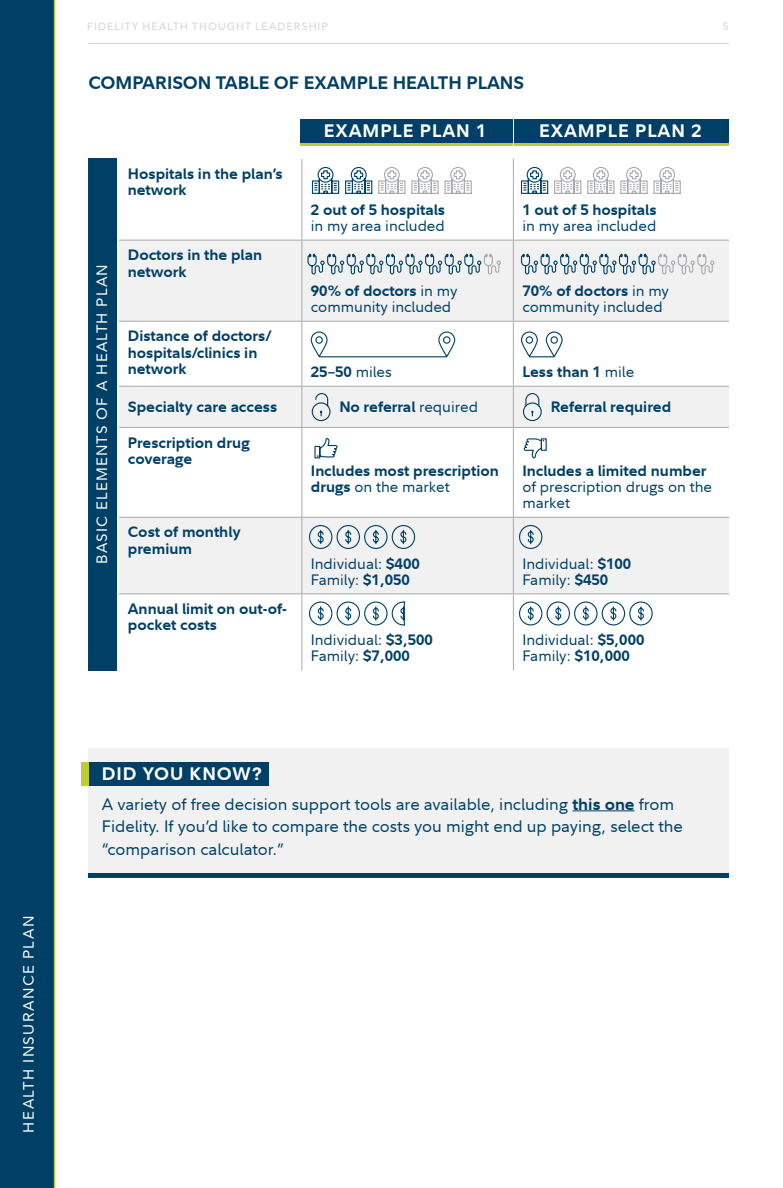
<style>
.page{position:relative;width:783px;height:1188px;background:#fff}
.page>*{position:absolute;margin:0;border:0;box-sizing:border-box;transform-origin:0 0}
.t1{font:700 18px "Fidelity Sans";letter-spacing:.05em;color:#fff}
.t2{font:700 18px "Fidelity Sans";color:#004066}
.t3{font:16.5px/22.5px "Fidelity Sans";color:#004066}
.t4{font:700 15px/16.2px "Fidelity Sans";color:#004066}
.t5{font:15px/16.2px "Fidelity Sans";color:#004066}
.t6{font:15px "Fidelity Sans";letter-spacing:.075em;color:#fff}
.t7{font:15px "Fidelity Sans";letter-spacing:.095em;color:#fff}
.t8{font:10.5px "Fidelity Sans";letter-spacing:.105em;color:#d1d3d4}
.s1{font-weight:700}
.s2{font-weight:400}
</style>
<div class="page">
<div style="left:0;top:0;width:54px;height:1188px;background:#004066"></div>
<hr style="left:88px;top:43px;width:641px;height:1px;background:#d1d3d4">
<div style="left:300px;top:122px;width:213px;height:24px;background:#c1cc30"></div>
<div style="left:514px;top:122px;width:215px;height:24px;background:#c1cc30"></div>
<svg style="left:119px;top:241px;width:610px;height:353px;fill:#f1f1f2"></svg>
<hr style="left:302px;top:159px;width:1px;height:81px;background:#a7a9ac">
<hr style="left:513px;top:159px;width:1px;height:81px;background:#a7a9ac">
<hr style="left:119px;top:240px;width:183px;height:1px;background:#a7a9ac">
<hr style="left:302px;top:240px;width:211px;height:1px;background:#a7a9ac">
<hr style="left:302px;top:241px;width:1px;height:80px;background:#a7a9ac">
<hr style="left:513px;top:240px;width:216px;height:1px;background:#a7a9ac">
<hr style="left:513px;top:241px;width:1px;height:80px;background:#a7a9ac">
<hr style="left:119px;top:321px;width:183px;height:1px;background:#a7a9ac">
<hr style="left:302px;top:321px;width:211px;height:1px;background:#a7a9ac">
<hr style="left:302px;top:322px;width:1px;height:64px;background:#a7a9ac">
<hr style="left:513px;top:321px;width:216px;height:1px;background:#a7a9ac">
<hr style="left:513px;top:322px;width:1px;height:64px;background:#a7a9ac">
<hr style="left:119px;top:386px;width:183px;height:1px;background:#a7a9ac">
<hr style="left:302px;top:386px;width:211px;height:1px;background:#a7a9ac">
<hr style="left:302px;top:387px;width:1px;height:40px;background:#a7a9ac">
<hr style="left:513px;top:386px;width:216px;height:1px;background:#a7a9ac">
<hr style="left:513px;top:387px;width:1px;height:40px;background:#a7a9ac">
<hr style="left:119px;top:427px;width:183px;height:1px;background:#a7a9ac">
<hr style="left:302px;top:427px;width:211px;height:1px;background:#a7a9ac">
<hr style="left:302px;top:428px;width:1px;height:89px;background:#a7a9ac">
<hr style="left:513px;top:427px;width:216px;height:1px;background:#a7a9ac">
<hr style="left:513px;top:428px;width:1px;height:89px;background:#a7a9ac">
<hr style="left:119px;top:517px;width:183px;height:1px;background:#a7a9ac">
<hr style="left:302px;top:517px;width:211px;height:1px;background:#a7a9ac">
<hr style="left:302px;top:518px;width:1px;height:76px;background:#a7a9ac">
<hr style="left:513px;top:517px;width:216px;height:1px;background:#a7a9ac">
<hr style="left:513px;top:518px;width:1px;height:76px;background:#a7a9ac">
<hr style="left:118px;top:594px;width:184px;height:1px;background:#a7a9ac">
<hr style="left:302px;top:594px;width:211px;height:1px;background:#a7a9ac">
<hr style="left:302px;top:594px;width:1px;height:76px;background:#a7a9ac">
<hr style="left:513px;top:594px;width:216px;height:1px;background:#a7a9ac">
<hr style="left:513px;top:594px;width:1px;height:76px;background:#a7a9ac">
<hr style="left:118px;top:594px;width:1px;height:76px;background:#fff">
<div style="left:88px;top:748px;width:641px;height:125px;background:#f1f1f2"></div>
<div style="left:88px;top:873px;width:641px;height:5px;background:#004066"></div>
<hr style="left:572px;top:810px;width:63px;height:1px;background:#004066">
<div style="left:81px;top:762px;width:187px;height:24px;background:#004066"></div>
<div style="left:81px;top:762px;width:7px;height:24px;background:#c1cc30"></div>
<hr style="left:54px;top:0;width:1px;height:1188px;background:#c1cc30">
<svg style="left:311px;top:166px;width:161px;height:28px"></svg>
<svg style="left:520px;top:166px;width:161px;height:28px"></svg>
<div style="left:300px;top:119px;width:213px;height:24px;background:#004066"></div>
<div style="left:514px;top:119px;width:215px;height:24px;background:#004066"></div>
<div style="left:88px;top:158px;width:29px;height:512px;background:#004066"></div>
<svg style="left:307px;top:253px;width:195px;height:22px"></svg>
<svg style="left:520px;top:253px;width:195px;height:22px"></svg>
<div style="left:309px;top:525px;width:23px;height:24px;border:1px solid #004066;border-radius:50%"></div>
<svg style="left:317px;top:529px;width:7px;height:16px"></svg>
<div style="left:309px;top:602px;width:23px;height:24px;border:1px solid #004066;border-radius:50%"></div>
<svg style="left:317px;top:606px;width:7px;height:15px"></svg>
<div style="left:519px;top:602px;width:23px;height:24px;border:1px solid #004066;border-radius:50%"></div>
<svg style="left:527px;top:606px;width:7px;height:15px"></svg>
<div style="left:337px;top:525px;width:23px;height:24px;border:1px solid #004066;border-radius:50%"></div>
<svg style="left:345px;top:529px;width:7px;height:16px"></svg>
<div style="left:337px;top:602px;width:23px;height:24px;border:1px solid #004066;border-radius:50%"></div>
<svg style="left:345px;top:606px;width:7px;height:15px"></svg>
<div style="left:547px;top:602px;width:23px;height:24px;border:1px solid #004066;border-radius:50%"></div>
<svg style="left:555px;top:606px;width:7px;height:15px"></svg>
<div style="left:364px;top:525px;width:24px;height:24px;border:1px solid #004066;border-radius:50%"></div>
<svg style="left:372px;top:529px;width:7px;height:16px"></svg>
<div style="left:364px;top:602px;width:24px;height:24px;border:1px solid #004066;border-radius:50%"></div>
<svg style="left:372px;top:606px;width:7px;height:15px"></svg>
<div style="left:574px;top:602px;width:24px;height:24px;border:1px solid #004066;border-radius:50%"></div>
<svg style="left:582px;top:606px;width:7px;height:15px"></svg>
<div style="left:392px;top:525px;width:23px;height:24px;border:1px solid #004066;border-radius:50%"></div>
<svg style="left:400px;top:529px;width:7px;height:16px"></svg>
<div style="left:392px;top:602px;width:23px;height:24px;border:1px solid #004066;border-radius:50%"></div>
<div style="left:602px;top:602px;width:23px;height:24px;border:1px solid #004066;border-radius:50%"></div>
<svg style="left:610px;top:606px;width:7px;height:15px"></svg>
<div style="left:629px;top:602px;width:24px;height:24px;border:1px solid #004066;border-radius:50%"></div>
<svg style="left:638px;top:606px;width:6px;height:15px"></svg>
<div style="left:519px;top:525px;width:23px;height:24px;border:1px solid #004066;border-radius:50%"></div>
<svg style="left:527px;top:529px;width:7px;height:16px"></svg>
<div style="left:405px;top:600px;width:17px;height:26px;background:#fff"></div>
<svg style="left:400px;top:602px;width:5px;height:24px"></svg>
<svg style="left:522px;top:392px;width:20px;height:30px"></svg>
<svg style="left:311px;top:392px;width:20px;height:30px"></svg>
<svg style="left:523px;top:438px;width:24px;height:21px"></svg>
<svg style="left:314px;top:438px;width:24px;height:21px"></svg>
<svg style="left:520px;top:331px;width:43px;height:27px"></svg>
<hr style="left:319px;top:356px;width:128px;height:1px;background:#004066">
<svg style="left:310px;top:331px;width:18px;height:27px"></svg>
<svg style="left:438px;top:331px;width:18px;height:27px"></svg>
<p class="t7" style="left:19px;top:1132px;width:218px;rotate:-90deg">HEALTH INSURANCE PLAN</p>
<p class="t8" style="left:87px;top:20px;width:242px">FIDELITY HEALTH THOUGHT LEADERSHIP</p>
<p class="t8" style="left:723px;top:20px;width:7px">5</p>
<p class="t2" style="left:88px;top:70px;width:437px">COMPARISON TABLE OF EXAMPLE HEALTH PLANS</p>
<p class="t6" style="left:92px;top:564px;width:301px;rotate:-90deg">BASIC ELEMENTS OF A HEALTH PLAN</p>
<p class="t4" style="left:128px;top:165px;width:156px">Hospitals in the plan’s network</p>
<p class="t4" style="left:128px;top:247px;width:136px">Doctors in the plan network</p>
<p class="t4" style="left:128px;top:328px;width:145px">Distance of doctors/ hospitals/clinics in network</p>
<p class="t1" style="left:324px;top:119px;width:164px">EXAMPLE PLAN 1</p>
<p class="t1" style="left:539px;top:119px;width:164px">EXAMPLE PLAN 2</p>
<p class="t4" style="left:311px;top:201px;width:136px">2 out of 5 hospitals</p>
<p class="t5" style="left:311px;top:218px;width:135px">in my area included</p>
<p class="t4" style="left:522px;top:201px;width:136px">1 out of 5 hospitals</p>
<p class="t5" style="left:522px;top:218px;width:135px">in my area included</p>
<p class="t5" style="left:311px;top:283px;width:148px"><span class="s1">90% of doctors</span> in my community included</p>
<p class="t5" style="left:522px;top:283px;width:148px"><span class="s1">70% of doctors</span> in my community included</p>
<p class="t4" style="left:311px;top:363px;width:83px">25–50 <span class="s2">miles</span></p>
<p class="t4" style="left:522px;top:363px;width:113px">Less than 1 <span class="s2">mile</span></p>
<p class="t4" style="left:128px;top:399px;width:151px">Specialty care access</p>
<p class="t4" style="left:339px;top:399px;width:140px">No referral <span class="s2">required</span></p>
<p class="t4" style="left:551px;top:399px;width:122px">Referral required</p>
<p class="t4" style="left:128px;top:434px;width:124px">Prescription drug coverage</p>
<p class="t4" style="left:311px;top:462px;width:190px">Includes most prescription drugs <span class="s2">on the market</span></p>
<p class="t4" style="left:522px;top:462px;width:186px">Includes a limited number</p>
<p class="t5" style="left:522px;top:479px;width:191px">of prescription drugs on the market</p>
<p class="t4" style="left:128px;top:524px;width:114px">Cost of monthly premium</p>
<p class="t4" style="left:128px;top:600px;width:161px">Annual limit on out-of&shy;pocket costs</p>
<p class="t5" style="left:311px;top:555px;width:110px">Individual: <span class="s1">$400<br></span>Family: <span class="s1">$1,050</span></p>
<p class="t5" style="left:522px;top:555px;width:110px">Individual: <span class="s1">$100<br></span>Family: <span class="s1">$450</span></p>
<p class="t5" style="left:311px;top:632px;width:124px">Individual: <span class="s1">$3,500<br></span>Family: <span class="s1">$7,000</span></p>
<p class="t5" style="left:522px;top:632px;width:124px">Individual: <span class="s1">$5,000<br></span>Family: <span class="s1">$10,000</span></p>
<p class="t1" style="left:102px;top:762px;width:162px">DID YOU KNOW?</p>
<p class="t3" style="left:102px;top:792px;width:583px">A variety of free decision support tools are available, including <span class="s1">this one</span> from<br>Fidelity. If you’d like to compare the costs you might end up paying, select the “comparison calculator.”</p>
</div>
